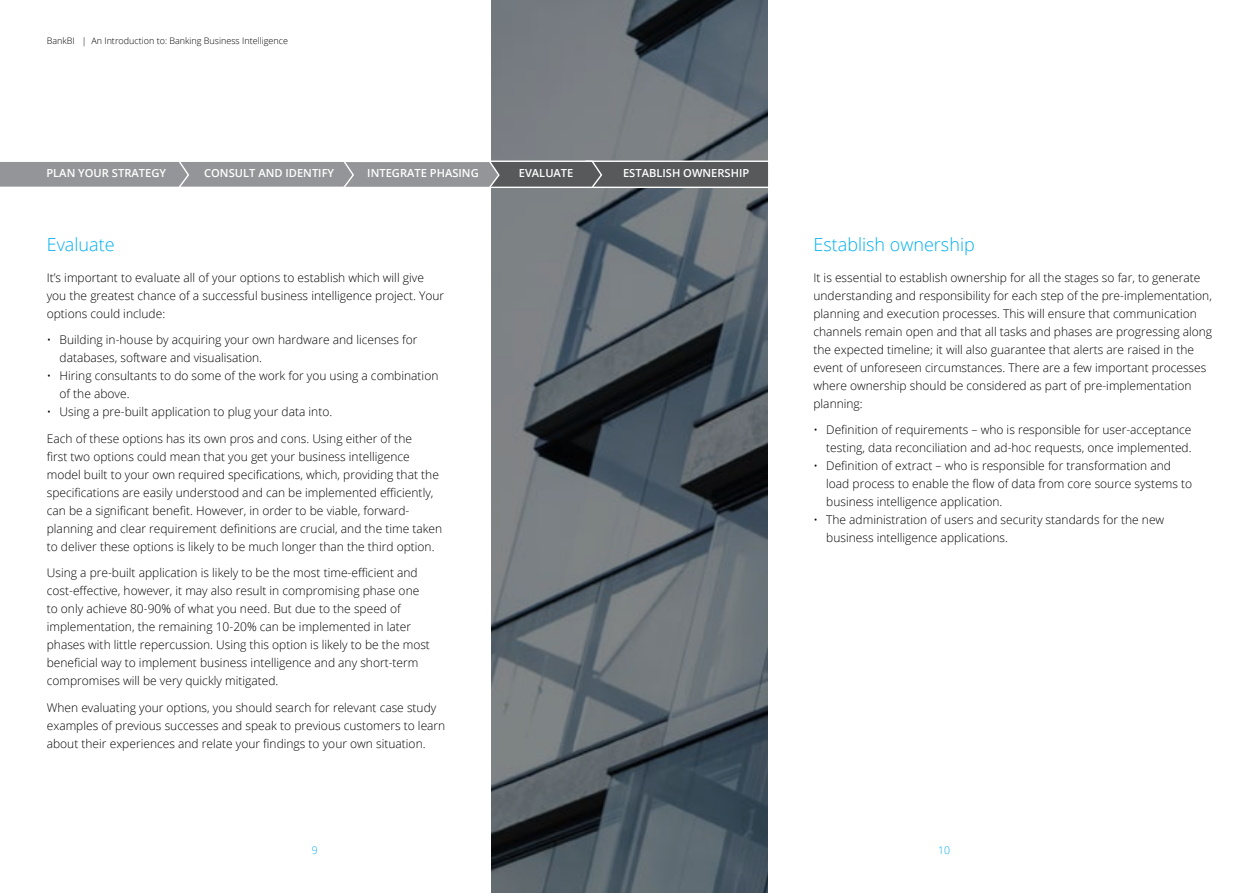
<style>
.page{position:relative;width:1259px;height:893px;background:#fff}
.page>*{position:absolute;margin:0;border:0;box-sizing:border-box;transform-origin:0 0}
.t1{font:300 18px "Open Sans";color:#00afef}
.t2{font:300 12px/18px "Open Sans";color:#000}
.t3{font:600 11.1px "Open Sans";color:#fff}
.t4{font:300 10.5px "Open Sans";color:#00afef}
.t5{font:300 9px "Open Sans";color:#000}
</style>
<div class="page">
<svg style="left:491px;top:0;width:276px;height:893px;background:#5d656c"></svg>
<div style="left:585px;top:161px;width:184px;height:27px;background:#58595b;border:1px solid #fff"></div>
<svg style="left:0;top:160px;width:603px;height:29px;background:#999b9d"></svg>
<p class="t5" style="left:47px;top:35px;width:243px">BankBI | An Introduction to: Banking Business Intelligence</p>
<p class="t3" style="left:46px;top:166px;width:121px">PLAN YOUR STRATEGY</p>
<p class="t3" style="left:204px;top:166px;width:132px">CONSULT AND IDENTIFY</p>
<p class="t3" style="left:367px;top:166px;width:113px">INTEGRATE PHASING</p>
<p class="t3" style="left:519px;top:166px;width:56px">EVALUATE</p>
<p class="t3" style="left:623px;top:166px;width:128px">ESTABLISH OWNERSHIP</p>
<h1 class="t1" style="left:47px;top:232px;width:69px">Evaluate</h1>
<p class="t2" style="left:47px;top:268px;width:399px">It’s important to evaluate all of your options to establish which will give you the greatest chance of a successful business intelligence project. Your options could include:</p>
<p class="t2" style="left:60px;top:330px;width:359px;text-indent:-13px">• Building in-house by acquiring your own hardware and licenses for databases, software and visualisation.</p>
<p class="t2" style="left:60px;top:366px;width:380px;text-indent:-13px">• Hiring consultants to do some of the work for you using a combination of the above.</p>
<p class="t2" style="left:47px;top:402px;width:287px">• Using a pre-built application to plug your data into.</p>
<p class="t2" style="left:47px;top:429px;width:397px">Each of these options has its own pros and cons. Using either of the<br>first two options could mean that you get your business intelligence model built to your own required specifications, which, providing that the specifications are easily understood and can be implemented efficiently, can be a significant benefit. However, in order to be viable, forward&shy;planning and clear requirement definitions are crucial, and the time taken to deliver these options is likely to be much longer than the third option.</p>
<p class="t2" style="left:47px;top:563px;width:385px">Using a pre-built application is likely to be the most time-efficient and cost-effective, however, it may also result in compromising phase one to only achieve 80-90% of what you need. But due to the speed of implementation, the remaining 10-20% can be implemented in later phases with little repercussion. Using this option is likely to be the most beneficial way to implement business intelligence and any short-term compromises will be very quickly mitigated.</p>
<p class="t2" style="left:47px;top:698px;width:400px">When evaluating your options, you should search for relevant case study examples of previous successes and speak to previous customers to learn about their experiences and relate your findings to your own situation.</p>
<h1 class="t1" style="left:813px;top:232px;width:163px">Establish ownership</h1>
<p class="t2" style="left:813px;top:268px;width:400px">It is essential to establish ownership for all the stages so far, to generate understanding and responsibility for each step of the pre-implementation, planning and execution processes. This will ensure that communication channels remain open and that all tasks and phases are progressing along the expected timeline; it will also guarantee that alerts are raised in the event of unforeseen circumstances. There are a few important processes where ownership should be considered as part of pre-implementation planning:</p>
<p class="t2" style="left:813px;top:420px;width:380px;text-align:right">• Definition of requirements – who is responsible for user-acceptance testing, data reconciliation and ad-hoc requests, once implemented.</p>
<p class="t2" style="left:826px;top:456px;width:367px;text-indent:-13px">• Definition of extract – who is responsible for transformation and load process to enable the flow of data from core source systems to business intelligence application.</p>
<p class="t2" style="left:826px;top:510px;width:340px;text-indent:-13px">• The administration of users and security standards for the new business intelligence applications.</p>
<p class="t4" style="left:312px;top:843px;width:7px">9</p>
<p class="t4" style="left:938px;top:843px;width:13px">10</p>
</div>
